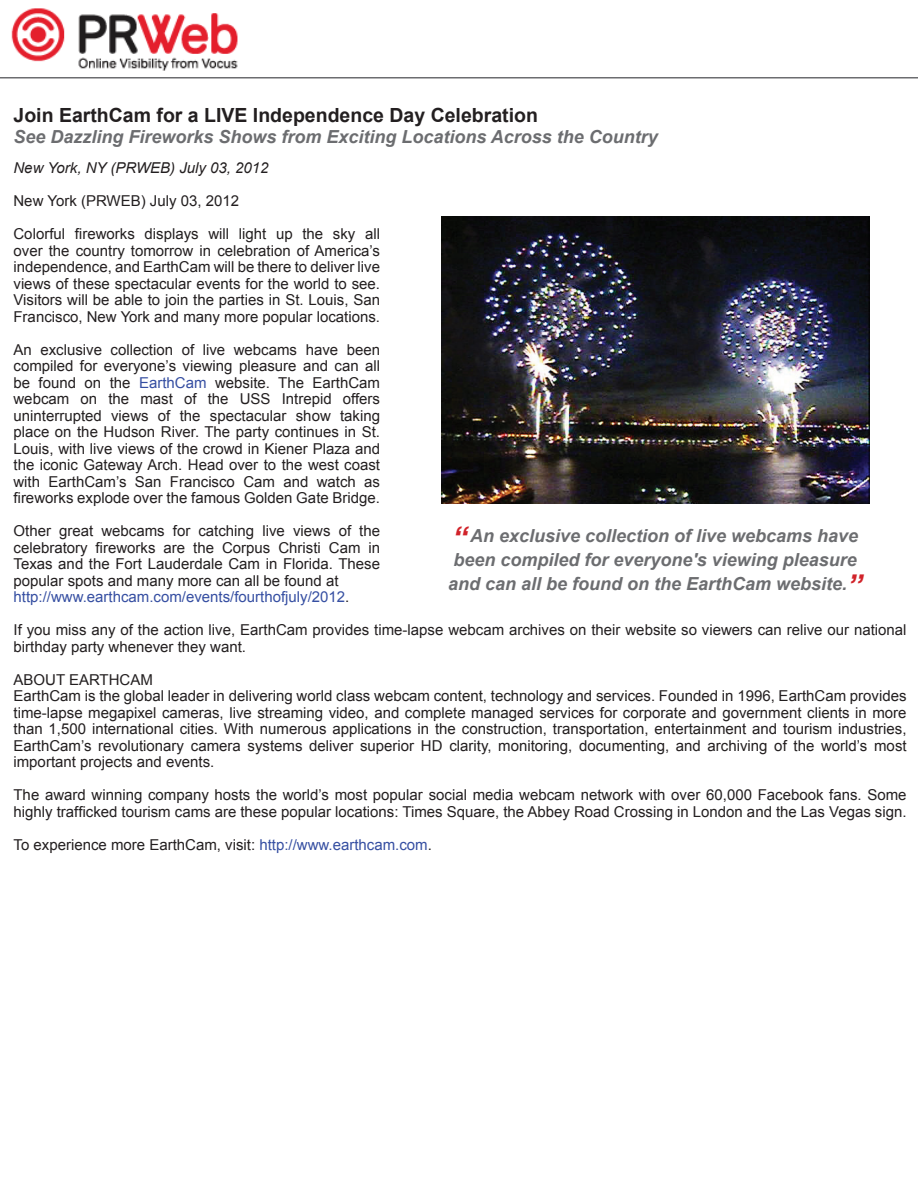
<style>
.page{position:relative;width:918px;height:1188px;background:#fff}
.page>*{position:absolute;margin:0;border:0;box-sizing:border-box;transform-origin:0 0}
.t1{font:700 19.5px "Arial";color:#231f20}
.t2{font:italic 700 18px/24px "Arial";color:#6c6d70}
.t3{font:15px/16.5px "Arial";color:#231f20}
.t4{font:italic 15px "Arial";color:#231f20}
.s1{color:#364fa2}
.s2{font-size:30px;color:#d1232a}
</style>
<div class="page">
<img style="left:11px;top:8px;width:227px;height:63px">
<hr style="left:0;top:77px;width:918px;height:2px;background:#6c6d70">
<img style="left:441px;top:216px;width:428px;height:288px">
<h1 class="t1" style="left:14px;top:102px;width:526px">Join EarthCam for a LIVE Independence Day Celebration</h1>
<p class="t2" style="left:14px;top:125px;width:646px">See Dazzling Fireworks Shows from Exciting Locations Across the Country</p>
<p class="t4" style="left:14px;top:158px;width:257px">New York, NY (PRWEB) July 03, 2012</p>
<p class="t3" style="left:14px;top:193px;width:227px">New York (PRWEB) July 03, 2012</p>
<p class="t3" style="left:14px;top:226px;width:368px;text-align:justify">Colorful fireworks displays will light up the sky all over the country tomorrow in celebration of America’s independence, and EarthCam will be there to deliver live views of these spectacular events for the world to see.<br>Visitors will be able to join the parties in St. Louis, San Francisco, New York and many more popular locations.</p>
<p class="t3" style="left:14px;top:341px;width:368px;text-align:justify">An exclusive collection of live webcams have been compiled for everyone’s viewing pleasure and can all be found on the <span class="s1">EarthCam</span> website. The EarthCam webcam on the mast of the USS Intrepid offers uninterrupted views of the spectacular show taking place on the Hudson River. The party continues in St.<br>Louis, with live views of the crowd in Kiener Plaza and the iconic Gateway Arch. Head over to the west coast with EarthCam’s San Francisco Cam and watch as fireworks explode over the famous Golden Gate Bridge.</p>
<p class="t3" style="left:14px;top:523px;width:368px">Other great webcams for catching live views of the celebratory fireworks are the Corpus Christi Cam in Texas and the Fort Lauderdale Cam in Florida. These popular spots and many more can all be found at <span class="s1">http://www.earthcam.com/events/fourthofjuly/2012</span>.</p>
<p class="t3" style="left:14px;top:622px;width:895px">If you miss any of the action live, EarthCam provides time-lapse webcam archives on their website so viewers can relive our national birthday party whenever they want.</p>
<p class="t3" style="left:14px;top:671px;width:895px">ABOUT EARTHCAM<br>EarthCam is the global leader in delivering world class webcam content, technology and services. Founded in 1996, EarthCam provides time-lapse megapixel cameras, live streaming video, and complete managed services for corporate and government clients in more than 1,500 international cities. With numerous applications in the construction, transportation, entertainment and tourism industries, EarthCam’s revolutionary camera systems deliver superior HD clarity, monitoring, documenting, and archiving of the world’s most important projects and events.</p>
<p class="t3" style="left:14px;top:787px;width:895px">The award winning company hosts the world’s most popular social media webcam network with over 60,000 Facebook fans. Some highly trafficked tourism cams are these popular locations: Times Square, the Abbey Road Crossing in London and the Las Vegas sign.</p>
<p class="t3" style="left:14px;top:836px;width:420px">To experience more EarthCam, visit: <span class="s1">http://www.earthcam.com</span>.</p>
<p class="t2" style="left:448px;top:525px;width:416px"><span class="s2">“</span> An exclusive collection of live webcams have been compiled for everyone's viewing pleasure and can all be found on the EarthCam website.<span class="s2">”</span></p>
</div>
